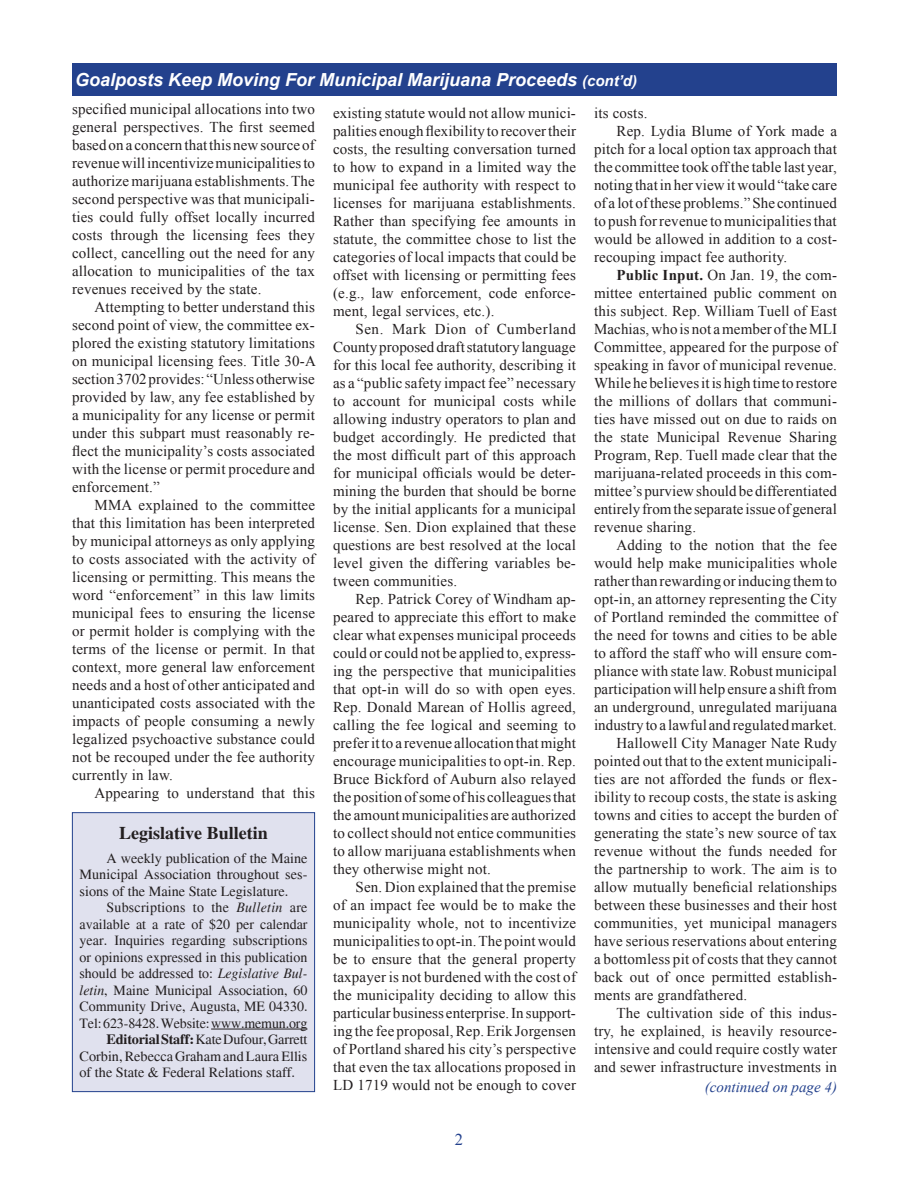
<style>
.page{position:relative;width:918px;height:1188px;background:#fff}
.page>*{position:absolute;margin:0;border:0;box-sizing:border-box;transform-origin:0 0}
.Headline{font:italic 700 18px "Arial";color:#fff}
.t1{font:700 18px "Times";color:#231f20}
.t2{font:16.5px "Times New Roman";color:#23418d}
.Body_text-BULLETIN{font:15px/18px "Times New Roman";letter-spacing:.015em;color:#231f20;text-align:justify}
.SUB_HEAD_for_Joint_S{font:italic 15px "Times New Roman";color:#23418d}
.t3{font:14.25px/16.5px "Times";color:#231f20;text-align:justify}
.s1{font-size:15px}
.s2{font-weight:700}
.s3{font-style:italic}
</style>
<div class="page">
<div style="left:72px;top:813px;width:243px;height:279px;background:#e0e1ee"></div>
<hr style="left:211px;top:1029px;width:96px;height:1px;background:#231f20">
<div style="left:72px;top:812px;width:243px;height:280px;border:1px solid #23418d"></div>
<div style="left:72px;top:63px;width:765px;height:32px;background:#23418d"></div>
<p class="Headline" style="left:75px;top:67px;width:564px">Goalposts Keep Moving For Municipal Marijuana Proceeds <span class="s1">(cont’d)</span></p>
<p class="Body_text-BULLETIN" style="left:72px;top:100px;width:245px">specified municipal allocations into two general perspectives. The first seemed based on a concern that this new source of revenue will incentivize municipalities to authorize marijuana establishments. The second perspective was that municipali&shy;ties could fully offset locally incurred costs through the licensing fees they collect, cancelling out the need for any allocation to municipalities of the tax revenues received by the state.</p>
<p class="Body_text-BULLETIN" style="left:72px;top:298px;width:245px;text-indent:22px">Attempting to better understand this second point of view, the committee ex&shy;plored the existing statutory limitations on municipal licensing fees. Title 30-A section 3702 provides: “Unless otherwise provided by law, any fee established by a municipality for any license or permit under this subpart must reasonably re&shy;flect the municipality’s costs associated with the license or permit procedure and enforcement.”</p>
<p class="Body_text-BULLETIN" style="left:72px;top:496px;width:245px;text-indent:22px">MMA explained to the committee that this limitation has been interpreted by municipal attorneys as only applying to costs associated with the activity of licensing or permitting. This means the word “enforcement” in this law limits municipal fees to ensuring the license or permit holder is complying with the terms of the license or permit. In that context, more general law enforcement needs and a host of other anticipated and unanticipated costs associated with the impacts of people consuming a newly legalized psychoactive substance could not be recouped under the fee authority currently in law.</p>
<p class="Body_text-BULLETIN" style="left:94px;top:784px;width:222px">Appearing to understand that this</p>
<p class="Body_text-BULLETIN" style="left:333px;top:104px;width:245px">existing statute would not allow munici&shy;palities enough flexibility to recover their costs, the resulting conversation turned to how to expand in a limited way the municipal fee authority with respect to licenses for marijuana establishments.<br>Rather than specifying fee amounts in statute, the committee chose to list the categories of local impacts that could be offset with licensing or permitting fees (e.g., law enforcement, code enforce&shy;ment, legal services, etc.).</p>
<p class="Body_text-BULLETIN" style="left:333px;top:320px;width:245px;text-indent:22px">Sen. Mark Dion of Cumberland County proposed draft statutory language for this local fee authority, describing it as a “public safety impact fee” necessary to account for municipal costs while allowing industry operators to plan and budget accordingly. He predicted that the most difficult part of this approach for municipal officials would be deter&shy;mining the burden that should be borne by the initial applicants for a municipal license. Sen. Dion explained that these questions are best resolved at the local level given the differing variables be&shy;tween communities.</p>
<p class="Body_text-BULLETIN" style="left:333px;top:590px;width:245px;text-indent:22px">Rep. Patrick Corey of Windham ap&shy;peared to appreciate this effort to make clear what expenses municipal proceeds could or could not be applied to, express&shy;ing the perspective that municipalities that opt-in will do so with open eyes.<br>Rep. Donald Marean of Hollis agreed, calling the fee logical and seeming to prefer it to a revenue allocation that might encourage municipalities to opt-in. Rep.<br>Bruce Bickford of Auburn also relayed the position of some of his colleagues that the amount municipalities are authorized to collect should not entice communities to allow marijuana establishments when they otherwise might not.</p>
<p class="Body_text-BULLETIN" style="left:333px;top:878px;width:245px;text-indent:22px">Sen. Dion explained that the premise of an impact fee would be to make the municipality whole, not to incentivize municipalities to opt-in. The point would be to ensure that the general property taxpayer is not burdened with the cost of the municipality deciding to allow this particular business enterprise. In support&shy;ing the fee proposal, Rep. Erik Jorgensen of Portland shared his city’s perspective that even the tax allocations proposed in LD 1719 would not be enough to cover</p>
<p class="Body_text-BULLETIN" style="left:594px;top:104px;width:55px">its costs.</p>
<p class="Body_text-BULLETIN" style="left:594px;top:122px;width:245px;text-indent:22px">Rep. Lydia Blume of York made a pitch for a local option tax approach that the committee took off the table last year, noting that in her view it would “take care of a lot of these problems.” She continued to push for revenue to municipalities that would be allowed in addition to a cost&shy;recouping impact fee authority.</p>
<p class="Body_text-BULLETIN" style="left:594px;top:266px;width:245px;text-indent:22px"><span class="s2">Public Input.</span> On Jan. 19, the com&shy;mittee entertained public comment on this subject. Rep. William Tuell of East Machias, who is not a member of the MLI Committee, appeared for the purpose of speaking in favor of municipal revenue.<br>While he believes it is high time to restore the millions of dollars that communi&shy;ties have missed out on due to raids on the state Municipal Revenue Sharing Program, Rep. Tuell made clear that the marijuana-related proceeds in this com&shy;mittee’s purview should be differentiated entirely from the separate issue of general revenue sharing.</p>
<p class="Body_text-BULLETIN" style="left:594px;top:536px;width:245px;text-indent:22px">Adding to the notion that the fee would help make municipalities whole rather than rewarding or inducing them to opt-in, an attorney representing the City of Portland reminded the committee of the need for towns and cities to be able to afford the staff who will ensure com&shy;pliance with state law. Robust municipal participation will help ensure a shift from an underground, unregulated marijuana industry to a lawful and regulated market.</p>
<p class="Body_text-BULLETIN" style="left:594px;top:734px;width:245px;text-indent:22px">Hallowell City Manager Nate Rudy pointed out that to the extent municipali&shy;ties are not afforded the funds or flex&shy;ibility to recoup costs, the state is asking towns and cities to accept the burden of generating the state’s new source of tax revenue without the funds needed for the partnership to work. The aim is to allow mutually beneficial relationships between these businesses and their host communities, yet municipal managers have serious reservations about entering a bottomless pit of costs that they cannot back out of once permitted establish&shy;ments are grandfathered.</p>
<p class="Body_text-BULLETIN" style="left:594px;top:1004px;width:245px;text-indent:22px">The cultivation side of this indus&shy;try, he explained, is heavily resource&shy;intensive and could require costly water and sewer infrastructure investments in</p>
<p class="t1" style="left:119px;top:823px;width:150px">Legislative Bulletin</p>
<p class="t3" style="left:80px;top:850px;width:229px;text-indent:27px">A weekly publication of the Maine Municipal Association throughout ses&shy;sions of the Maine State Legislature.</p>
<p class="t3" style="left:80px;top:899px;width:230px;text-indent:27px">Subscriptions to the <span class="s3">Bulletin</span> are available at a rate of $20 per calendar year. Inquiries regarding subscriptions or opinions expressed in this publication should be addressed to: <span class="s3">Legislative Bul&shy;letin</span>, Maine Municipal Association, 60<br>Community Drive, Augusta, ME 04330.<br>Tel: 623-8428. Website: www.memun.org</p>
<p class="t3" style="left:80px;top:1031px;width:229px;text-indent:27px"><span class="s2">Editorial Staff:</span> Kate Dufour, Garrett Corbin, Rebecca Graham and Laura Ellis of the State &amp; Federal Relations staff.</p>
<p class="SUB_HEAD_for_Joint_S" style="left:705px;top:1076px;width:134px">(continued on page 4)</p>
<p class="t2" style="left:455px;top:1129px;width:10px">2</p>
</div>
